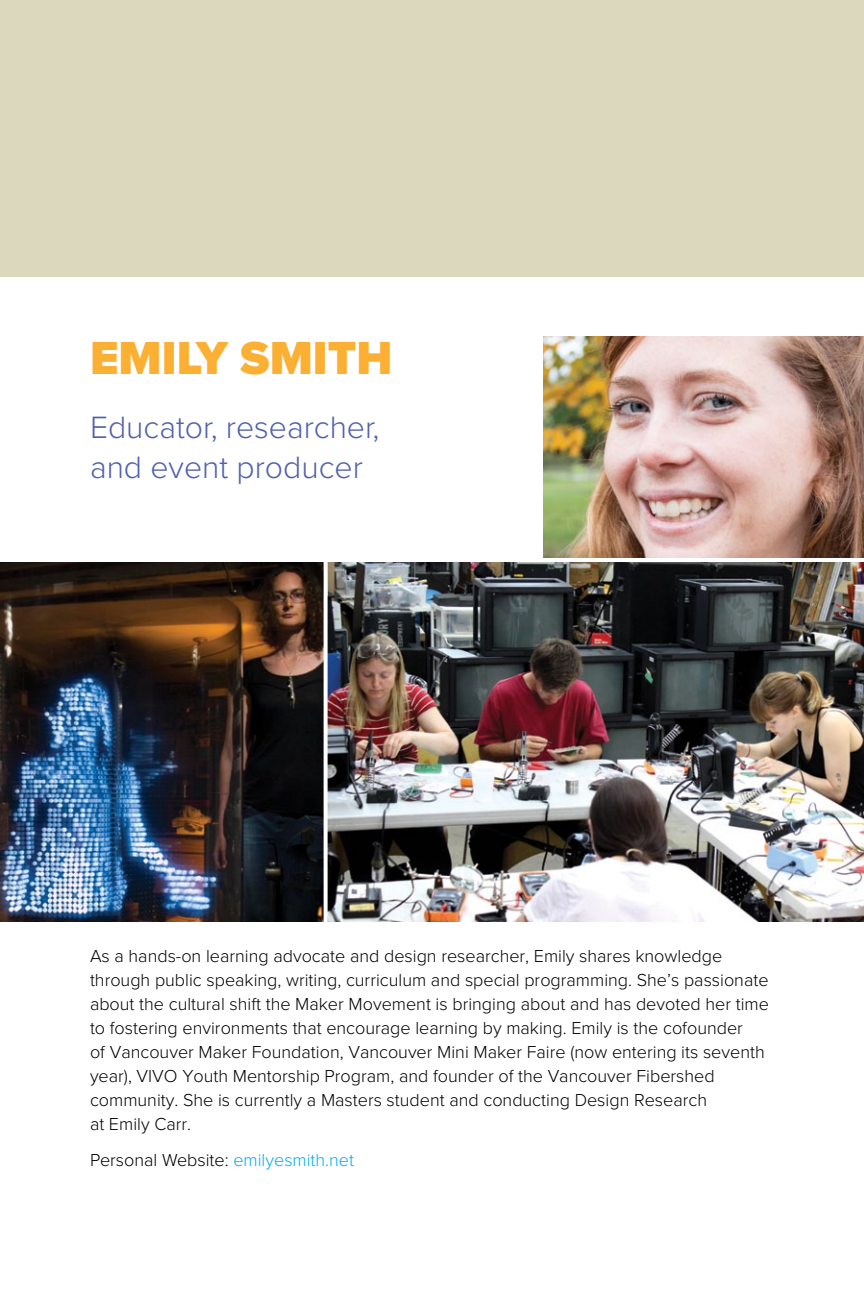
<style>
.page{position:relative;width:864px;height:1296px;background:#fff}
.page>*{position:absolute;margin:0;border:0;box-sizing:border-box;transform-origin:0 0}
.t1{font:900 48px "Proxima Nova";color:#fbb034}
.t2{font:300 32px/40px "Proxima Nova";color:#5261ac}
.t3{font:300 18px/24px "Proxima Nova";color:#000}
.s1{color:#00aeef}
</style>
<div class="page">
<img style="left:0;top:562px;width:864px;height:360px">
<div style="left:0;top:0;width:864px;height:276px;background:#dbd8bd"></div>
<img style="left:543px;top:336px;width:321px;height:474px">
<hr style="left:0;top:558px;width:864px;height:4px;background:#fff">
<svg style="left:324px;top:562px;width:4px;height:360px"></svg>
<h1 class="t1" style="left:90px;top:322px;width:304px">Emily Smith</h1>
<h2 class="t2" style="left:90px;top:406px;width:291px">Educator, researcher, and event producer</h2>
<p class="t3" style="left:90px;top:943px;width:681px">As a hands-on learning advocate and design researcher, Emily shares knowledge through public speaking, writing, curriculum and special programming. She’s passionate about the cultural shift the Maker Movement is bringing about and has devoted her time to fostering environments that encourage learning by making. Emily is the cofounder<br>of Vancouver Maker Foundation, Vancouver Mini Maker Faire (now entering its seventh year), VIVO Youth Mentorship Program, and founder of the Vancouver Fibershed community. She is currently a Masters student and conducting Design Research<br>at Emily Carr.</p>
<p class="t3" style="left:90px;top:1147px;width:266px">Personal Website: <span class="s1">emilyesmith.net</span></p>
</div>
